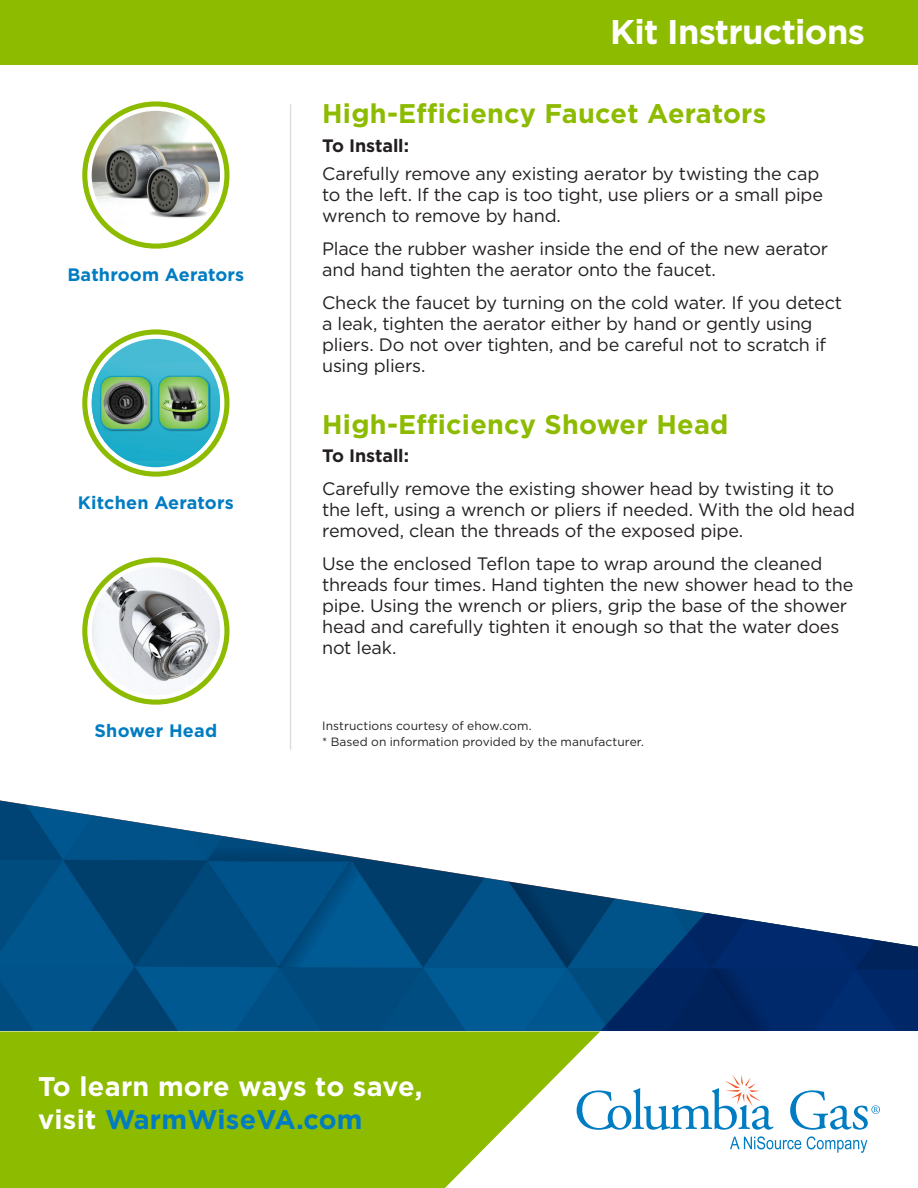
<style>
.page{position:relative;width:918px;height:1188px;background:#fff}
.page>*{position:absolute;margin:0;border:0;box-sizing:border-box;transform-origin:0 0}
.t1{font:700 34.35px "Gotham";letter-spacing:-.02em;color:#fff}
.t2{font:700 27px "Gotham";letter-spacing:.01em;color:#8dbb00}
.t3{font:700 27px/32.4px "Gotham";letter-spacing:.01em;color:#fff}
.t4{font:18px/21px "Gotham";letter-spacing:-.015em;color:#231f20}
.t5{font:700 18px "Gotham";letter-spacing:.01em;color:#007cc2}
.t6{font:700 18px "Gotham";letter-spacing:-.005em;color:#231f20}
.t7{font:12px "Gotham";letter-spacing:.005em;color:#231f20}
.s1{color:#007cc2}
</style>
<div class="page">
<img style="left:0;top:800px;width:549px;height:231px">
<svg style="left:447px;top:888px;width:471px;height:143px"></svg>
<div style="left:0;top:0;width:918px;height:65px;background:#8dbb00"></div>
<svg style="left:0;top:1031px;width:600px;height:157px;background:#9ac31e"></svg>
<hr style="left:290px;top:104px;width:1px;height:646px;background:#231f20">
<img style="left:92px;top:111px;width:128px;height:115px">
<div style="left:82px;top:101px;width:147px;height:148px;border:5px solid #8dbb00;border-radius:50%"></div>
<svg style="left:92px;top:339px;width:128px;height:128px;background:#44b9d3"></svg>
<img style="left:92px;top:363px;width:128px;height:98px">
<div style="left:82px;top:329px;width:147px;height:148px;border:5px solid #8dbb00;border-radius:50%"></div>
<img style="left:92px;top:567px;width:128px;height:128px;border-radius:64px">
<div style="left:82px;top:557px;width:147px;height:148px;border:5px solid #8dbb00;border-radius:50%"></div>
<svg style="left:577px;top:1075px;width:196px;height:55px"></svg>
<svg style="left:790px;top:1090px;width:90px;height:40px"></svg>
<svg style="left:730px;top:1136px;width:71px;height:13px"></svg>
<svg style="left:807px;top:1136px;width:60px;height:17px"></svg>
<p class="t5" style="left:67px;top:264px;width:178px">Bathroom Aerators</p>
<p class="t5" style="left:78px;top:492px;width:157px">Kitchen Aerators</p>
<p class="t5" style="left:95px;top:720px;width:124px">Shower Head</p>
<h1 class="t1" style="left:610px;top:12px;width:256px">Kit Instructions</h1>
<p class="t2" style="left:322px;top:98px;width:446px">High-Efficiency Faucet Aerators</p>
<p class="t6" style="left:322px;top:135px;width:88px">To Install:</p>
<p class="t4" style="left:322px;top:163px;width:502px">Carefully remove any existing aerator by twisting the cap to the left. If the cap is too tight, use pliers or a small pipe wrench to remove by hand.</p>
<p class="t4" style="left:322px;top:238px;width:507px">Place the rubber washer inside the end of the new aerator and hand tighten the aerator onto the faucet.</p>
<p class="t4" style="left:322px;top:292px;width:522px">Check the faucet by turning on the cold water. If you detect a leak, tighten the aerator either by hand or gently using pliers. Do not over tighten, and be careful not to scratch if using pliers.</p>
<p class="t2" style="left:322px;top:409px;width:408px">High-Efficiency Shower Head</p>
<p class="t6" style="left:322px;top:446px;width:88px">To Install:</p>
<p class="t4" style="left:322px;top:478px;width:534px">Carefully remove the existing shower head by twisting it to the left, using a wrench or pliers if needed. With the old head removed, clean the threads of the exposed pipe.</p>
<p class="t4" style="left:322px;top:553px;width:533px">Use the enclosed Teflon tape to wrap around the cleaned threads four times. Hand tighten the new shower head to the pipe. Using the wrench or pliers, grip the base of the shower head and carefully tighten it enough so that the water does not leak.</p>
<p class="t7" style="left:322px;top:718px;width:211px">Instructions courtesy of ehow.com.</p>
<p class="t7" style="left:322px;top:734px;width:323px">* Based on information provided by the manufacturer.</p>
<p class="t3" style="left:38px;top:1070px;width:386px">To learn more ways to save, visit <span class="s1">WarmWiseVA.com</span></p>
</div>
